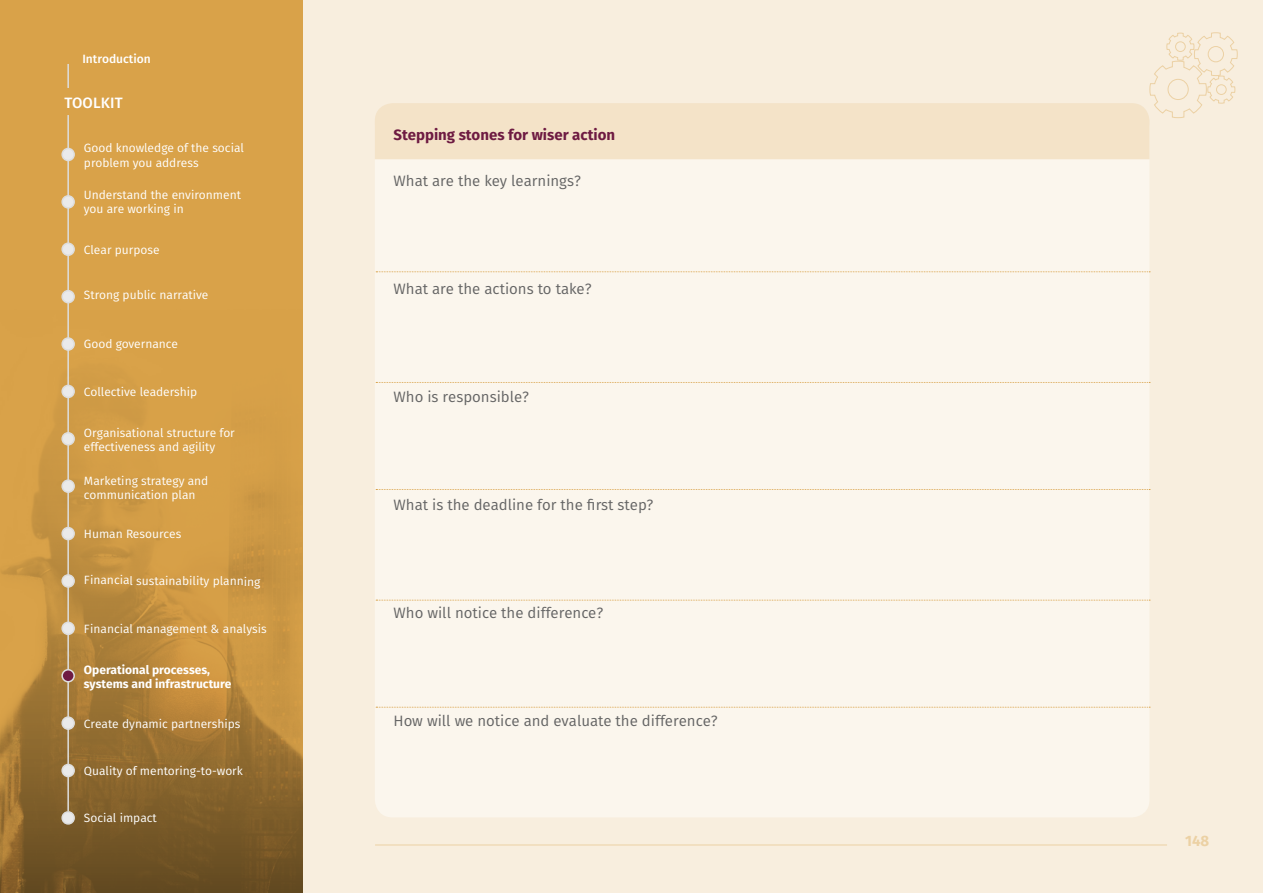
<style>
.page{position:relative;width:1263px;height:893px;background:#fff}
.page>*{position:absolute;margin:0;border:0;box-sizing:border-box;transform-origin:0 0}
.t1{font:15px "Fira Sans";color:#646464}
.t2{font:700 15px "Fira Sans";color:#6e1b42}
.t3{font:500 15px "Fira Sans";letter-spacing:.01em;color:#fff}
.t4{font:700 15px "Fira Sans";color:#ecd1a4}
.t5{font:12px/14.4px "Fira Sans";color:#fff}
.t6{font:700 12px/14.4px "Fira Sans";color:#fff}
.t7{font:500 12px "Fira Sans";color:#fff}
</style>
<div class="page">
<div style="left:303px;top:0;width:960px;height:893px;background:#f8eede"></div>
<hr style="left:375px;top:845px;width:792px;height:1px;background:#ecd1a4">
<svg style="left:0;top:0;width:303px;height:893px;fill:#d7a148"></svg>
<hr style="left:67px;top:115px;width:2px;height:696px;background:#dedede">
<div style="left:62px;top:148px;width:12px;height:12px;background:#eaeaea;border-radius:50%"></div>
<div style="left:61px;top:148px;width:14px;height:13px;border:2px solid #dedede;border-radius:50%"></div>
<div style="left:62px;top:196px;width:12px;height:12px;background:#eaeaea;border-radius:50%"></div>
<div style="left:61px;top:195px;width:14px;height:14px;border:2px solid #dedede;border-radius:50%"></div>
<div style="left:62px;top:243px;width:12px;height:12px;background:#eaeaea;border-radius:50%"></div>
<div style="left:61px;top:242px;width:14px;height:14px;border:2px solid #dedede;border-radius:50%"></div>
<div style="left:62px;top:291px;width:12px;height:12px;background:#eaeaea;border-radius:50%"></div>
<div style="left:61px;top:290px;width:14px;height:13px;border:2px solid #dedede;border-radius:50%"></div>
<div style="left:62px;top:385px;width:12px;height:12px;background:#eaeaea;border-radius:50%"></div>
<div style="left:61px;top:385px;width:14px;height:13px;border:2px solid #dedede;border-radius:50%"></div>
<div style="left:62px;top:338px;width:12px;height:12px;background:#eaeaea;border-radius:50%"></div>
<div style="left:61px;top:337px;width:14px;height:14px;border:2px solid #dedede;border-radius:50%"></div>
<div style="left:62px;top:433px;width:12px;height:12px;background:#eaeaea;border-radius:50%"></div>
<div style="left:61px;top:432px;width:14px;height:14px;border:2px solid #dedede;border-radius:50%"></div>
<div style="left:62px;top:480px;width:12px;height:12px;background:#eaeaea;border-radius:50%"></div>
<div style="left:61px;top:479px;width:14px;height:14px;border:2px solid #dedede;border-radius:50%"></div>
<div style="left:62px;top:528px;width:12px;height:12px;background:#eaeaea;border-radius:50%"></div>
<div style="left:61px;top:527px;width:14px;height:13px;border:2px solid #dedede;border-radius:50%"></div>
<div style="left:62px;top:575px;width:12px;height:12px;background:#eaeaea;border-radius:50%"></div>
<div style="left:61px;top:574px;width:14px;height:14px;border:2px solid #dedede;border-radius:50%"></div>
<div style="left:62px;top:622px;width:12px;height:12px;background:#eaeaea;border-radius:50%"></div>
<div style="left:61px;top:622px;width:14px;height:13px;border:2px solid #dedede;border-radius:50%"></div>
<div style="left:62px;top:670px;width:12px;height:12px;background:#6e1b42;border-radius:50%"></div>
<div style="left:61px;top:669px;width:14px;height:13px;border:2px solid #dedede;border-radius:50%"></div>
<div style="left:62px;top:717px;width:12px;height:12px;background:#eaeaea;border-radius:50%"></div>
<div style="left:61px;top:716px;width:14px;height:14px;border:2px solid #dedede;border-radius:50%"></div>
<div style="left:62px;top:764px;width:12px;height:12px;background:#eaeaea;border-radius:50%"></div>
<div style="left:61px;top:764px;width:14px;height:13px;border:2px solid #dedede;border-radius:50%"></div>
<div style="left:62px;top:812px;width:12px;height:12px;background:#eaeaea;border-radius:50%"></div>
<div style="left:61px;top:811px;width:14px;height:14px;border:2px solid #dedede;border-radius:50%"></div>
<hr style="left:67px;top:64px;width:2px;height:24px;background:#dedede">
<div style="left:375px;top:109px;width:774px;height:708px;background:#fbf6ed;border-radius:18px"></div>
<svg style="left:376px;top:271px;width:774px;height:1px"></svg>
<svg style="left:376px;top:489px;width:774px;height:1px"></svg>
<svg style="left:376px;top:707px;width:774px;height:1px"></svg>
<svg style="left:376px;top:382px;width:774px;height:1px"></svg>
<svg style="left:376px;top:600px;width:774px;height:1px"></svg>
<svg style="left:375px;top:32px;width:863px;height:127px"></svg>
<p class="t7" style="left:82px;top:51px;width:70px">Introduction</p>
<p class="t3" style="left:64px;top:92px;width:60px">TOOLKIT</p>
<p class="t5" style="left:84px;top:141px;width:162px">Good knowledge of the social problem you address</p>
<p class="t5" style="left:84px;top:187px;width:159px">Understand the environment you are working in</p>
<p class="t5" style="left:84px;top:242px;width:77px">Clear purpose</p>
<p class="t5" style="left:84px;top:288px;width:126px">Strong public narrative</p>
<p class="t5" style="left:84px;top:337px;width:96px">Good governance</p>
<p class="t5" style="left:84px;top:385px;width:115px">Collective leadership</p>
<p class="t5" style="left:84px;top:425px;width:152px">Organisational structure for effectiveness and agility</p>
<p class="t5" style="left:84px;top:473px;width:126px">Marketing strategy and communication plan</p>
<p class="t5" style="left:84px;top:527px;width:99px">Human Resources</p>
<p class="t5" style="left:84px;top:573px;width:178px">Financial sustainability planning</p>
<p class="t5" style="left:84px;top:621px;width:184px">Financial management &amp; analysis</p>
<p class="t6" style="left:84px;top:662px;width:149px">Operational processes, systems and infrastructure</p>
<p class="t5" style="left:84px;top:716px;width:158px">Create dynamic partnerships</p>
<p class="t5" style="left:84px;top:764px;width:161px">Quality of mentoring-to-work</p>
<p class="t5" style="left:84px;top:810px;width:74px">Social impact</p>
<p class="t2" style="left:394px;top:125px;width:223px">Stepping stones for wiser action</p>
<p class="t1" style="left:394px;top:171px;width:189px">What are the key learnings?</p>
<p class="t1" style="left:394px;top:279px;width:200px">What are the actions to take?</p>
<p class="t1" style="left:394px;top:387px;width:137px">Who is responsible?</p>
<p class="t1" style="left:394px;top:495px;width:261px">What is the deadline for the first step?</p>
<p class="t1" style="left:394px;top:603px;width:211px">Who will notice the difference?</p>
<p class="t1" style="left:394px;top:711px;width:326px">How will we notice and evaluate the difference?</p>
<p class="t4" style="left:1185px;top:830px;width:26px">148</p>
</div>
